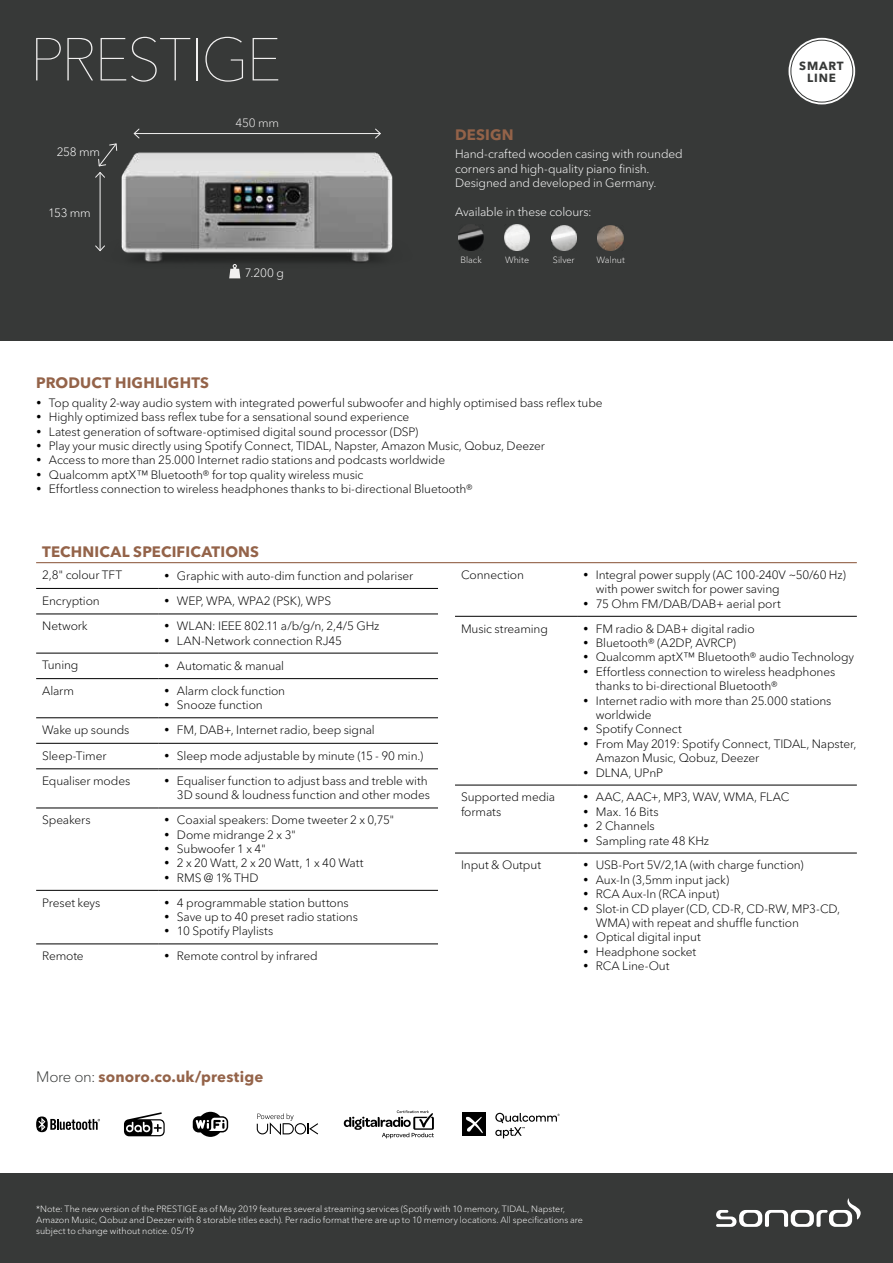
<style>
.page{position:relative;width:893px;height:1263px;background:#fff}
.page>*{position:absolute;margin:0;border:0;box-sizing:border-box;transform-origin:0 0}
.t1{font:200 60px "Avenir Next LT Pro";letter-spacing:-.04em;color:#f1f0f0}
.t2{font:700 15px "Avenir Next LT Pro";letter-spacing:.01em;color:#946349}
.t3{font:300 12px/14.4px "Avenir Next LT Pro";letter-spacing:-.01em;color:#000}
.t4{font:300 12px/14.4px "Avenir Next LT Pro";letter-spacing:-.01em;color:#fff}
.t5{font:300 12px "Avenir Next LT Pro";color:#f1f0f0}
.t6{font:700 11.7px/12px "Avenir Next LT Pro";letter-spacing:.065em;color:#373938;text-align:center}
.t7{font:300 9px/10.8px "Avenir Next LT Pro";color:#fff}
.t8{font:300 9px "Avenir Next LT Pro";letter-spacing:-.005em;color:#f1f0f0}
.s1{font-weight:300;color:#373938}
</style>
<div class="page">
<div style="left:0;top:0;width:893px;height:341px;background:#373938"></div>
<div style="left:0;top:1174px;width:893px;height:89px;background:#373938"></div>
<svg style="left:716px;top:1198px;width:145px;height:29px"></svg>
<img style="left:99px;top:128px;width:294px;height:151px">
<svg style="left:98px;top:143px;width:19px;height:23px"></svg>
<hr style="left:100px;top:172px;width:1px;height:79px;background:#f1f0f0">
<svg style="left:95px;top:172px;width:10px;height:6px"></svg>
<svg style="left:95px;top:245px;width:10px;height:6px"></svg>
<hr style="left:134px;top:133px;width:246px;height:1px;background:#f1f0f0">
<svg style="left:375px;top:129px;width:6px;height:10px"></svg>
<svg style="left:134px;top:129px;width:6px;height:10px"></svg>
<div style="left:788px;top:38px;width:67px;height:66px;background:#fff;border-radius:50%"></div>
<div style="left:790px;top:40px;width:63px;height:63px;border:1px solid #373938;border-radius:50%"></div>
<hr style="left:455px;top:785px;width:122px;height:1px;background:#000">
<hr style="left:577px;top:785px;width:280px;height:1px;background:#000">
<hr style="left:455px;top:853px;width:122px;height:1px;background:#000">
<hr style="left:577px;top:853px;width:280px;height:1px;background:#000">
<hr style="left:455px;top:616px;width:122px;height:1px;background:#000">
<hr style="left:577px;top:616px;width:280px;height:1px;background:#000">
<hr style="left:36px;top:588px;width:122px;height:1px;background:#000">
<hr style="left:158px;top:588px;width:280px;height:1px;background:#000">
<hr style="left:36px;top:614px;width:122px;height:1px;background:#000">
<hr style="left:158px;top:614px;width:280px;height:1px;background:#000">
<hr style="left:36px;top:653px;width:122px;height:1px;background:#000">
<hr style="left:158px;top:653px;width:280px;height:1px;background:#000">
<hr style="left:36px;top:678px;width:122px;height:1px;background:#000">
<hr style="left:158px;top:678px;width:280px;height:1px;background:#000">
<hr style="left:36px;top:717px;width:122px;height:1px;background:#000">
<hr style="left:158px;top:717px;width:280px;height:1px;background:#000">
<hr style="left:36px;top:743px;width:122px;height:1px;background:#000">
<hr style="left:158px;top:743px;width:280px;height:1px;background:#000">
<hr style="left:36px;top:768px;width:122px;height:1px;background:#000">
<hr style="left:158px;top:768px;width:280px;height:1px;background:#000">
<hr style="left:36px;top:808px;width:122px;height:1px;background:#000">
<hr style="left:158px;top:808px;width:280px;height:1px;background:#000">
<hr style="left:36px;top:890px;width:122px;height:1px;background:#000">
<hr style="left:158px;top:890px;width:280px;height:1px;background:#000">
<hr style="left:36px;top:944px;width:122px;height:1px;background:#000">
<hr style="left:158px;top:944px;width:280px;height:1px;background:#000">
<hr style="left:36px;top:562px;width:821px;height:1px;background:#946349">
<svg style="left:229px;top:264px;width:11px;height:14px"></svg>
<img style="left:551px;top:225px;width:25px;height:26px">
<img style="left:598px;top:225px;width:25px;height:26px">
<img style="left:504px;top:225px;width:26px;height:25px">
<img style="left:458px;top:225px;width:26px;height:25px">
<svg style="left:257px;top:1113px;width:61px;height:22px"></svg>
<svg style="left:344px;top:1110px;width:90px;height:28px"></svg>
<svg style="left:36px;top:1116px;width:64px;height:16px"></svg>
<svg style="left:193px;top:1112px;width:35px;height:25px"></svg>
<svg style="left:124px;top:1112px;width:41px;height:24px"></svg>
<svg style="left:495px;top:1113px;width:65px;height:25px"></svg>
<div style="left:463px;top:1113px;width:23px;height:23px;background:#000"></div>
<svg style="left:466px;top:1116px;width:17px;height:17px"></svg>
<h1 class="t1" style="left:30px;top:24px;width:253px">PRESTIGE</h1>
<p class="t5" style="left:235px;top:112px;width:45px">450 mm</p>
<p class="t4" style="left:57px;top:144px;width:45px">258 mm</p>
<p class="t4" style="left:48px;top:205px;width:44px">153 mm</p>
<p class="t4" style="left:245px;top:265px;width:40px">7.200 g</p>
<p class="t2" style="left:455px;top:125px;width:60px">DESIGN</p>
<p class="t4" style="left:455px;top:146px;width:229px">Hand-crafted wooden casing with rounded corners and high-quality piano finish.<br>Designed and developed in Germany.</p>
<p class="t4" style="left:455px;top:204px;width:138px">Available in these colours:</p>
<p class="t8" style="left:460px;top:252px;width:23px">Black</p>
<p class="t8" style="left:505px;top:252px;width:26px">White</p>
<p class="t8" style="left:553px;top:252px;width:23px">Silver</p>
<p class="t8" style="left:596px;top:252px;width:30px">Walnut</p>
<p class="t2" style="left:36px;top:374px;width:175px">PRODUCT HIGHLIGHTS</p>
<p class="t3" style="left:49px;top:395px;width:555px">Top quality 2-way audio system with integrated powerful subwoofer and highly optimised bass reflex tube Highly optimized bass reflex tube for a sensational sound experience<br>Latest generation of software-optimised digital sound processor (DSP)<br>Play your music directly using Spotify Connect, TIDAL, Napster, Amazon Music, Qobuz, Deezer<br>Access to more than 25.000 Internet radio stations and podcasts worldwide<br>Qualcomm aptX™ Bluetooth® for top quality wireless music<br>Effortless connection to wireless headphones thanks to bi-directional Bluetooth®</p>
<p class="t6" style="left:799px;top:60px;width:46px">SMART<br>LINE</p>
<p class="t2" style="left:42px;top:542px;width:219px">TECHNICAL SPECIFICATIONS</p>
<p class="t3" style="left:42px;top:567px;width:82px">2,8" colour TFT</p>
<p class="t3" style="left:177px;top:568px;width:238px">Graphic with auto-dim function and polariser</p>
<p class="t3" style="left:42px;top:593px;width:59px">Encryption</p>
<p class="t3" style="left:177px;top:593px;width:156px">WEP, WPA, WPA2 (PSK), WPS</p>
<p class="t3" style="left:42px;top:618px;width:47px">Network</p>
<p class="t3" style="left:177px;top:618px;width:204px">WLAN: IEEE 802.11 a/b/g/n, 2,4/5 GHz<br>LAN-Network connection RJ45</p>
<p class="t3" style="left:42px;top:657px;width:38px">Tuning</p>
<p class="t3" style="left:177px;top:658px;width:109px">Automatic &amp; manual</p>
<p class="t3" style="left:42px;top:683px;width:33px">Alarm</p>
<p class="t3" style="left:177px;top:683px;width:110px">Alarm clock function<br>Snooze function</p>
<p class="t3" style="left:42px;top:722px;width:89px">Wake up sounds</p>
<p class="t3" style="left:177px;top:722px;width:199px">FM, DAB+, Internet radio, beep signal</p>
<p class="t3" style="left:42px;top:748px;width:66px">Sleep-Timer</p>
<p class="t3" style="left:177px;top:748px;width:248px">Sleep mode adjustable by minute (15 - 90 min.)</p>
<p class="t3" style="left:42px;top:773px;width:90px">Equaliser modes</p>
<p class="t3" style="left:177px;top:773px;width:255px">Equaliser function to adjust bass and treble with<br>3D sound &amp; loudness function and other modes</p>
<p class="t3" style="left:42px;top:812px;width:50px">Speakers</p>
<p class="t3" style="left:177px;top:812px;width:219px">Coaxial speakers: Dome tweeter 2 x 0,75"<br>Dome midrange 2 x 3"<br>Subwoofer 1 x 4"<br>2 x 20 Watt, 2 x 20 Watt, 1 x 40 Watt<br>RMS @ 1% THD</p>
<p class="t3" style="left:42px;top:895px;width:60px">Preset keys</p>
<p class="t3" style="left:177px;top:895px;width:182px">4 programmable station buttons<br>Save up to 40 preset radio stations<br>10 Spotify Playlists</p>
<p class="t3" style="left:42px;top:948px;width:43px">Remote</p>
<p class="t3" style="left:177px;top:948px;width:142px">Remote control by infrared</p>
<p class="t3" style="left:461px;top:567px;width:64px">Connection</p>
<p class="t3" style="left:596px;top:567px;width:252px">Integral power supply (AC 100-240V ~50/60 Hz) with power switch for power saving<br>75 Ohm FM/DAB/DAB+ aerial port</p>
<p class="t3" style="left:461px;top:621px;width:88px">Music streaming</p>
<p class="t3" style="left:596px;top:621px;width:262px">FM radio &amp; DAB+ digital radio<br>Bluetooth® (A2DP, AVRCP)<br>Qualcomm aptX™ Bluetooth® audio Technology<br>Effortless connection to wireless headphones thanks to bi-directional Bluetooth®<br>Internet radio with more than 25.000 stations worldwide<br>Spotify Connect<br>From May 2019: Spotify Connect, TIDAL, Napster,<br>Amazon Music, Qobuz, Deezer<br>DLNA, UPnP</p>
<p class="t3" style="left:461px;top:789px;width:96px">Supported media formats</p>
<p class="t3" style="left:596px;top:789px;width:195px">AAC, AAC+, MP3, WAV, WMA, FLAC<br>Max. 16 Bits<br>2 Channels<br>Sampling rate 48 KHz</p>
<p class="t3" style="left:461px;top:857px;width:82px">Input &amp; Output</p>
<p class="t3" style="left:596px;top:857px;width:246px">USB-Port 5V/2,1A (with charge function)<br>Aux-In (3,5mm input jack)<br>RCA Aux-In (RCA input)<br>Slot-in CD player (CD, CD-R, CD-RW, MP3-CD,<br>WMA) with repeat and shuffle function<br>Optical digital input<br>Headphone socket<br>RCA Line-Out</p>
<p class="t2" style="left:36px;top:1068px;width:229px"><span class="s1">More on:</span> sonoro.co.uk/prestige</p>
<p class="t7" style="left:36px;top:1203px;width:548px">*Note: The new version of the PRESTIGE as of May 2019 features several streaming services (Spotify with 10 memory, TIDAL, Napster,<br>Amazon Music, Qobuz and Deezer with 8 storable titles each). Per radio format there are up to 10 memory locations. All specifications are subject to change without notice. 05/19</p>
</div>
